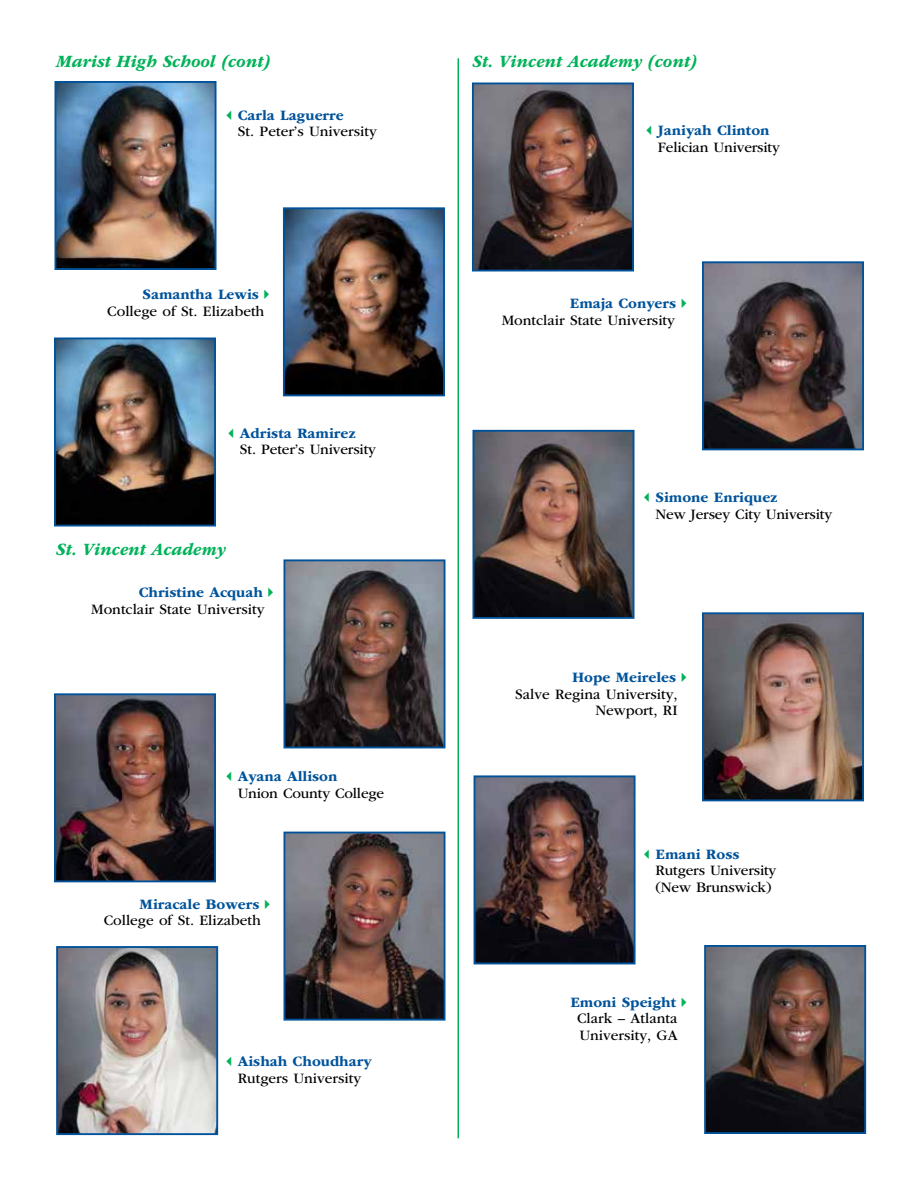
<style>
.page{position:relative;width:918px;height:1188px;background:#fff}
.page>*{position:absolute;margin:0;border:0;box-sizing:border-box;transform-origin:0 0}
.t1{font:italic 700 18px "ITC Garamond Std";color:#00b259;scale:.95 1}
.t2{font:15px/16.5px "ITC Garamond Std";color:#000}
.t3{font:700 15px "ITC Garamond Std";color:#00539b}
.s1{color:#00b259}
.s2{font-weight:700;color:#00539b}
</style>
<div class="page">
<img style="left:705px;top:264px;width:156px;height:183px">
<div style="left:702px;top:261px;width:162px;height:189px;border:2px solid #00539b"></div>
<img style="left:286px;top:210px;width:156px;height:183px">
<div style="left:283px;top:207px;width:162px;height:189px;border:2px solid #00539b"></div>
<img style="left:59px;top:949px;width:156px;height:183px">
<div style="left:56px;top:946px;width:162px;height:189px;border:2px solid #00539b"></div>
<img style="left:57px;top:696px;width:156px;height:183px">
<div style="left:54px;top:693px;width:162px;height:189px;border:2px solid #00539b"></div>
<img style="left:477px;top:778px;width:156px;height:183px">
<div style="left:474px;top:775px;width:162px;height:189px;border:2px solid #00539b"></div>
<img style="left:58px;top:84px;width:156px;height:183px">
<div style="left:55px;top:81px;width:162px;height:189px;border:2px solid #00539b"></div>
<img style="left:57px;top:341px;width:156px;height:182px">
<div style="left:54px;top:338px;width:162px;height:188px;border:2px solid #00539b"></div>
<img style="left:475px;top:85px;width:156px;height:183px">
<div style="left:472px;top:82px;width:162px;height:189px;border:2px solid #00539b"></div>
<img style="left:287px;top:562px;width:156px;height:183px">
<div style="left:284px;top:559px;width:162px;height:189px;border:2px solid #00539b"></div>
<img style="left:705px;top:615px;width:156px;height:183px">
<div style="left:702px;top:612px;width:162px;height:189px;border:2px solid #00539b"></div>
<img style="left:287px;top:835px;width:156px;height:183px">
<div style="left:284px;top:832px;width:162px;height:189px;border:2px solid #00539b"></div>
<img style="left:707px;top:948px;width:156px;height:183px">
<div style="left:704px;top:945px;width:162px;height:189px;border:2px solid #00539b"></div>
<img style="left:475px;top:433px;width:156px;height:183px">
<div style="left:472px;top:430px;width:162px;height:189px;border:2px solid #00539b"></div>
<hr style="left:458px;top:58px;width:1px;height:1080px;background:#00b259">
<p class="t1" style="left:56px;top:51px;width:227px">Marist High School (cont)</p>
<p class="t2" style="left:238px;top:107px;width:141px;text-indent:-15px"><span class="s1">✓</span><span class="s2">Carla Laguerre<br></span>St. Peter’s University</p>
<p class="t2" style="left:107px;top:286px;width:168px;text-indent:35px"><span class="s2">Samantha Lewis</span><span class="s1">✔<br></span>College of St. Elizabeth</p>
<p class="t2" style="left:240px;top:425px;width:137px;text-indent:-15px"><span class="s1">✓</span><span class="s2">Adrista Ramirez<br></span>St. Peter’s University</p>
<p class="t1" style="left:56px;top:539px;width:180px">St. Vincent Academy</p>
<p class="t2" style="left:91px;top:585px;width:188px;text-indent:47px"><span class="s2">Christine Acquah</span><span class="s1">✔<br></span>Montclair State University</p>
<p class="t2" style="left:238px;top:769px;width:148px;text-indent:-15px"><span class="s1">✓</span><span class="s2">Ayana Allison<br></span>Union County College</p>
<p class="t2" style="left:104px;top:896px;width:172px;text-indent:36px"><span class="s2">Miracale Bowers</span><span class="s1">✔<br></span>College of St. Elizabeth</p>
<p class="t2" style="left:223px;top:1053px;width:150px;text-align:center"><span class="s1">✓</span><span class="s2">Aishah Choudhary<br></span>Rutgers University</p>
<p class="t1" style="left:472px;top:51px;width:238px">St. Vincent Academy (cont)</p>
<p class="t2" style="left:658px;top:122px;width:123px;text-indent:-15px"><span class="s1">✓</span><span class="s2">Janiyah Clinton<br></span>Felician University</p>
<p class="t2" style="left:502px;top:296px;width:191px;text-indent:68px"><span class="s2">Emaja Conyers</span><span class="s1">✔<br></span>Montclair State University</p>
<p class="t2" style="left:656px;top:489px;width:178px;text-indent:-15px"><span class="s1">✓</span><span class="s2">Simone Enriquez<br></span>New Jersey City University</p>
<p class="t3" style="left:572px;top:669px;width:121px">Hope Meireles<span class="s1">✔</span></p>
<p class="t2" style="left:515px;top:686px;width:164px">Salve Regina University,</p>
<p class="t2" style="left:595px;top:702px;width:84px">Newport, RI</p>
<p class="t2" style="left:656px;top:846px;width:122px;text-indent:-15px"><span class="s1">✓</span><span class="s2">Emani Ross<br></span>Rutgers University (New Brunswick)</p>
<p class="t2" style="left:570px;top:994px;width:122px;text-align:center"><span class="s2">Emoni Speight</span><span class="s1">✔<br></span>Clark – Atlanta<br>University, GA</p>
</div>
